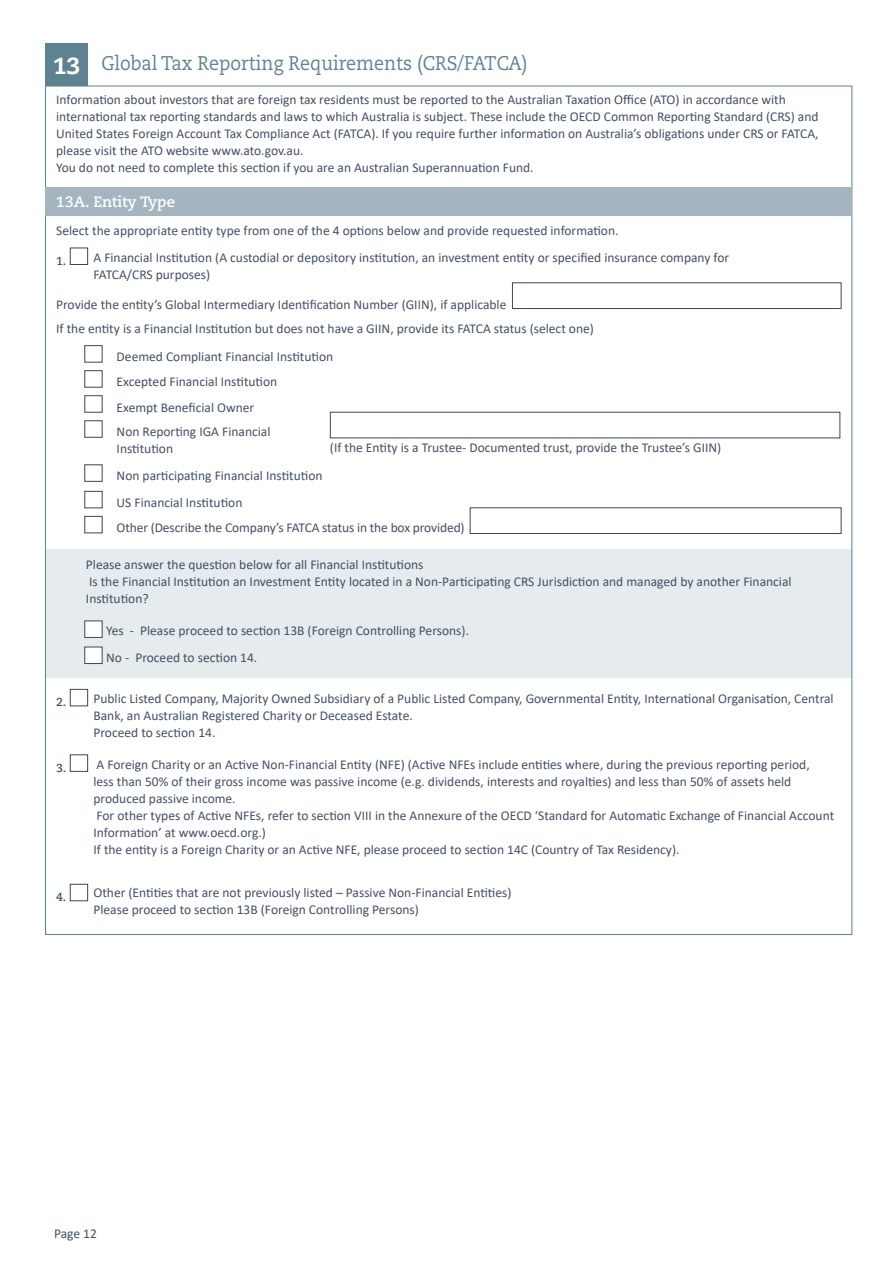
<style>
.page{position:relative;width:893px;height:1263px;background:#fff}
.page>*{position:absolute;margin:0;border:0;box-sizing:border-box;transform-origin:0 0}
.t1{font:800 23.25px "Caecilia LT Pro 85";color:#fff}
.t2{font:19.8px "Caecilia LT Pro 55 Roman";color:#5d8392;scale:.91 1}
.t3{font:700 15px "Caecilia LT Pro 75";color:#fff}
.t4{font:13.5px/17px "Calibri";color:#435065}
.t5{font:700 11.7px "Caecilia LT Pro 75";color:#435065}
</style>
<div class="page">
<div style="left:45px;top:549px;width:807px;height:129px;background:#e6ebed"></div>
<div style="left:45px;top:43px;width:43px;height:43px;background:#5d8392"></div>
<div style="left:70px;top:248px;width:18px;height:17px;border:1px solid #3d4652"></div>
<div style="left:70px;top:689px;width:18px;height:17px;border:1px solid #3d4652"></div>
<div style="left:70px;top:754px;width:18px;height:18px;border:1px solid #3d4652"></div>
<div style="left:70px;top:884px;width:18px;height:17px;border:1px solid #3d4652"></div>
<div style="left:84px;top:345px;width:19px;height:18px;border:1px solid #3d4652"></div>
<div style="left:84px;top:370px;width:19px;height:18px;border:1px solid #3d4652"></div>
<div style="left:84px;top:395px;width:19px;height:18px;border:1px solid #3d4652"></div>
<div style="left:84px;top:420px;width:19px;height:18px;border:1px solid #3d4652"></div>
<div style="left:84px;top:491px;width:19px;height:17px;border:1px solid #3d4652"></div>
<div style="left:84px;top:464px;width:19px;height:18px;border:1px solid #3d4652"></div>
<div style="left:84px;top:516px;width:19px;height:17px;border:1px solid #3d4652"></div>
<div style="left:45px;top:188px;width:807px;height:28px;background:#a4b5c0"></div>
<div style="left:512px;top:282px;width:329px;height:27px;border:1px solid #3d4652"></div>
<div style="left:470px;top:507px;width:371px;height:27px;border:1px solid #3d4652"></div>
<div style="left:330px;top:412px;width:510px;height:26px;border:1px solid #3d4652"></div>
<div style="left:84px;top:620px;width:19px;height:18px;background:#fff;border:1px solid #3d4652"></div>
<div style="left:84px;top:647px;width:19px;height:17px;background:#fff;border:1px solid #3d4652"></div>
<p class="t1" style="left:53px;top:50px;width:29px">13</p>
<p class="t2" style="left:102px;top:50px;width:470px">Global Tax Reporting Requirements (CRS/FATCA)</p>
<p class="t4" style="left:56px;top:91px;width:731px">Information about investors that are foreign tax residents must be reported to the Australian Taxation Office (ATO) in accordance with</p>
<p class="t4" style="left:56px;top:108px;width:764px">international tax reporting standards and laws to which Australia is subject. These include the OECD Common Reporting Standard (CRS) and</p>
<p class="t4" style="left:56px;top:125px;width:764px">United States Foreign Account Tax Compliance Act (FATCA). If you require further information on Australia’s obligations under CRS or FATCA,</p>
<p class="t4" style="left:56px;top:142px;width:249px">please visit the ATO website www.ato.gov.au.</p>
<p class="t4" style="left:56px;top:158px;width:479px">You do not need to complete this section if you are an Australian Superannuation Fund.</p>
<p class="t3" style="left:56px;top:191px;width:121px">13A. Entity Type</p>
<p class="t4" style="left:56px;top:221px;width:564px">Select the appropriate entity type from one of the 4 options below and provide requested information.</p>
<p class="t5" style="left:56px;top:253px;width:12px">1.</p>
<p class="t4" style="left:93px;top:249px;width:637px">A Financial Institution (A custodial or depository institution, an investment entity or specified insurance company for</p>
<p class="t4" style="left:93px;top:266px;width:118px">FATCA/CRS purposes)</p>
<p class="t4" style="left:56px;top:295px;width:452px">Provide the entity’s Global Intermediary Identification Number (GIIN), if applicable</p>
<p class="t4" style="left:56px;top:319px;width:539px">If the entity is a Financial Institution but does not have a GIIN, provide its FATCA status (select one)</p>
<p class="t4" style="left:117px;top:348px;width:218px">Deemed Compliant Financial Institution</p>
<p class="t4" style="left:117px;top:373px;width:162px">Excepted Financial Institution</p>
<p class="t4" style="left:117px;top:422px;width:155px">Non Reporting IGA Financial<br>Institution</p>
<p class="t4" style="left:117px;top:398px;width:139px">Exempt Beneficial Owner</p>
<p class="t4" style="left:330px;top:438px;width:393px">(If the Entity is a Trustee- Documented trust, provide the Trustee’s GIIN)</p>
<p class="t4" style="left:117px;top:467px;width:207px">Non participating Financial Institution</p>
<p class="t4" style="left:117px;top:493px;width:127px">US Financial Institution</p>
<p class="t4" style="left:117px;top:519px;width:350px">Other (Describe the Company’s FATCA status in the box provided)</p>
<p class="t4" style="left:86px;top:555px;width:339px">Please answer the question below for all Financial Institutions</p>
<p class="t4" style="left:89px;top:572px;width:704px">Is the Financial Institution an Investment Entity located in a Non-Participating CRS Jurisdiction and managed by another Financial</p>
<p class="t4" style="left:86px;top:589px;width:64px">Institution?</p>
<p class="t5" style="left:56px;top:694px;width:12px">2.</p>
<p class="t5" style="left:56px;top:760px;width:12px">3.</p>
<p class="t5" style="left:56px;top:889px;width:12px">4.</p>
<p class="t4" style="left:106px;top:622px;width:364px">Yes - Please proceed to section 13B (Foreign Controlling Persons).</p>
<p class="t4" style="left:106px;top:648px;width:153px">No - Proceed to section 14.</p>
<p class="t4" style="left:93px;top:690px;width:742px">Public Listed Company, Majority Owned Subsidiary of a Public Listed Company, Governmental Entity, International Organisation, Central</p>
<p class="t4" style="left:93px;top:707px;width:321px">Bank, an Australian Registered Charity or Deceased Estate.</p>
<p class="t4" style="left:93px;top:724px;width:124px">Proceed to section 14.</p>
<p class="t4" style="left:97px;top:755px;width:715px">A Foreign Charity or an Active Non-Financial Entity (NFE) (Active NFEs include entities where, during the previous reporting period,</p>
<p class="t4" style="left:93px;top:772px;width:699px">less than 50% of their gross income was passive income (e.g. dividends, interests and royalties) and less than 50% of assets held</p>
<p class="t4" style="left:93px;top:789px;width:144px">produced passive income.</p>
<p class="t4" style="left:97px;top:806px;width:739px">For other types of Active NFEs, refer to section VIII in the Annexure of the OECD ‘Standard for Automatic Exchange of Financial Account</p>
<p class="t4" style="left:93px;top:823px;width:174px">Information’ at www.oecd.org.)</p>
<p class="t4" style="left:93px;top:840px;width:588px">If the entity is a Foreign Charity or an Active NFE, please proceed to section 14C (Country of Tax Residency).</p>
<p class="t4" style="left:93px;top:883px;width:420px">Other (Entities that are not previously listed – Passive Non-Financial Entities)</p>
<p class="t4" style="left:93px;top:900px;width:327px">Please proceed to section 13B (Foreign Controlling Persons)</p>
<p class="t4" style="left:54px;top:1224px;width:44px">Page 12</p>
</div>
